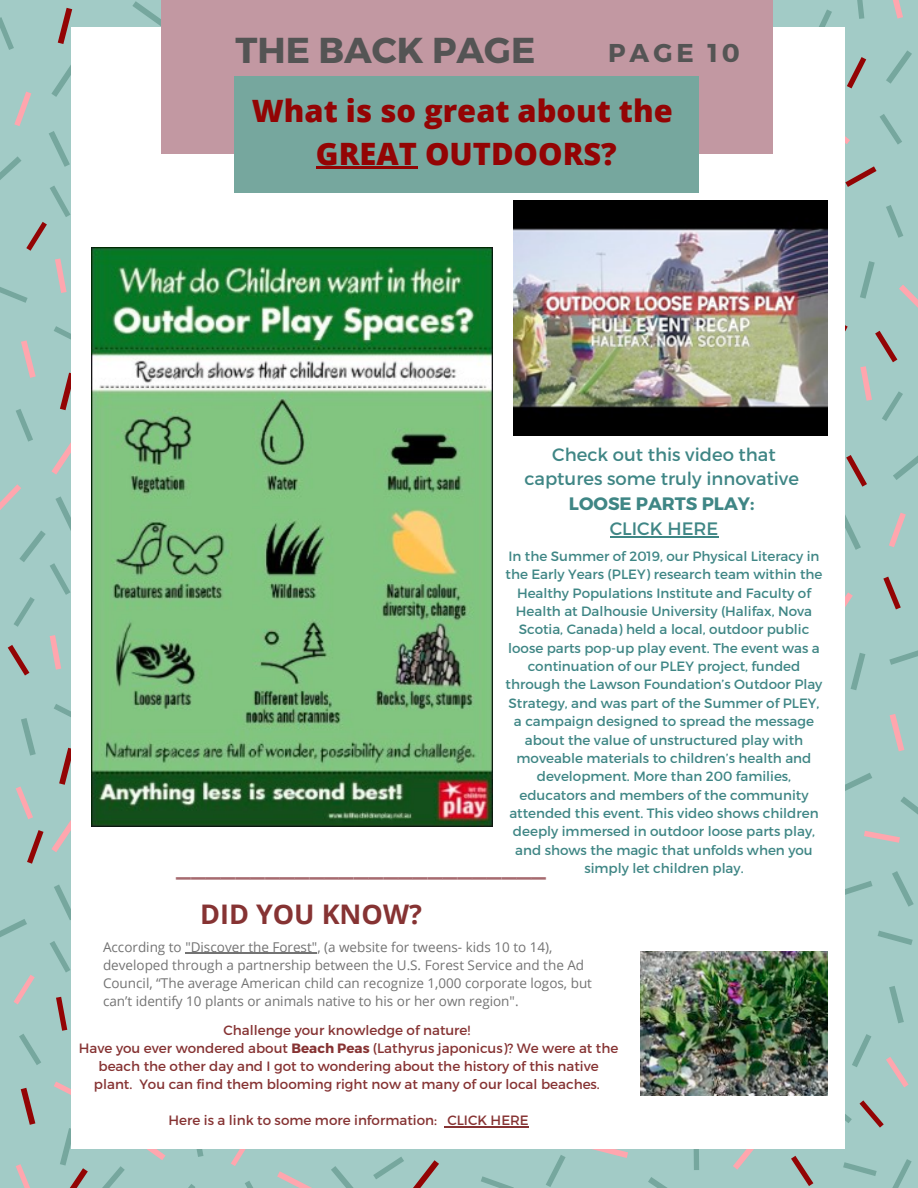
<style>
.page{position:relative;width:918px;height:1188px;background:#a2cbc6}
.page>*{position:absolute;margin:0;border:0;box-sizing:border-box;transform-origin:0 0}
.t1{font:700 36px "Open Sans";color:#a66a6f}
.t2{font:700 36px "Montserrat";color:#545454}
.t3{font:800 30.75px "Open Sans";color:#930404}
.t4{font:700 27px "Open Sans";color:#863333}
.t5{font:700 25.8px "Montserrat";letter-spacing:.15em;color:#545454}
.t6{font:18px/24.8px "Montserrat";color:#3f8685;text-align:center}
.t7{font:700 18px "Montserrat";color:#3f8685}
.t8{font:13.5px/18.3px "Montserrat";color:#3f8685;text-align:center}
.t9{font:13.5px/18px "Montserrat";color:#863333;text-align:center}
.t10{font:13.5px/18px "Open Sans";color:#737373}
.s1{font-weight:700}
</style>
<div class="page">
<svg style="left:55px;top:258px;width:12px;height:35px"></svg>
<svg style="left:21px;top:340px;width:15px;height:38px"></svg>
<svg style="left:50px;top:635px;width:11px;height:35px"></svg>
<svg style="left:51px;top:441px;width:21px;height:34px"></svg>
<svg style="left:890px;top:714px;width:14px;height:37px"></svg>
<svg style="left:845px;top:592px;width:8px;height:15px"></svg>
<svg style="left:889px;top:513px;width:17px;height:34px"></svg>
<svg style="left:899px;top:285px;width:19px;height:23px"></svg>
<svg style="left:592px;top:1149px;width:36px;height:9px"></svg>
<svg style="left:733px;top:1149px;width:21px;height:21px"></svg>
<svg style="left:14px;top:975px;width:21px;height:29px"></svg>
<svg style="left:51px;top:818px;width:21px;height:34px"></svg>
<svg style="left:16px;top:786px;width:17px;height:33px"></svg>
<svg style="left:277px;top:1171px;width:35px;height:17px"></svg>
<svg style="left:886px;top:1057px;width:23px;height:30px"></svg>
<svg style="left:54px;top:1082px;width:18px;height:19px"></svg>
<svg style="left:16px;top:1164px;width:14px;height:24px"></svg>
<svg style="left:147px;top:1149px;width:19px;height:11px"></svg>
<svg style="left:231px;top:1149px;width:15px;height:17px"></svg>
<svg style="left:845px;top:136px;width:5px;height:8px"></svg>
<svg style="left:893px;top:0;width:10px;height:19px"></svg>
<svg style="left:864px;top:831px;width:36px;height:12px"></svg>
<svg style="left:58px;top:8px;width:14px;height:36px"></svg>
<svg style="left:60px;top:373px;width:12px;height:37px"></svg>
<svg style="left:8px;top:645px;width:21px;height:31px"></svg>
<svg style="left:846px;top:455px;width:21px;height:32px"></svg>
<svg style="left:883px;top:577px;width:18px;height:32px"></svg>
<svg style="left:845px;top:325px;width:3px;height:6px"></svg>
<svg style="left:791px;top:1156px;width:22px;height:30px"></svg>
<svg style="left:59px;top:748px;width:13px;height:37px"></svg>
<svg style="left:56px;top:997px;width:11px;height:34px"></svg>
<svg style="left:27px;top:830px;width:17px;height:34px"></svg>
<svg style="left:413px;top:1160px;width:26px;height:28px"></svg>
<svg style="left:21px;top:1088px;width:14px;height:37px"></svg>
<svg style="left:860px;top:1100px;width:24px;height:28px"></svg>
<svg style="left:847px;top:57px;width:19px;height:31px"></svg>
<svg style="left:845px;top:166px;width:32px;height:21px"></svg>
<svg style="left:0;top:287px;width:28px;height:16px"></svg>
<svg style="left:132px;top:1px;width:29px;height:25px"></svg>
<svg style="left:845px;top:515px;width:16px;height:35px"></svg>
<svg style="left:648px;top:1177px;width:19px;height:11px"></svg>
<svg style="left:50px;top:941px;width:20px;height:31px"></svg>
<svg style="left:373px;top:1157px;width:31px;height:22px"></svg>
<svg style="left:852px;top:1034px;width:19px;height:33px"></svg>
<svg style="left:188px;top:1184px;width:7px;height:4px"></svg>
<svg style="left:819px;top:9px;width:13px;height:18px"></svg>
<svg style="left:880px;top:114px;width:22px;height:30px"></svg>
<svg style="left:892px;top:871px;width:22px;height:36px"></svg>
<svg style="left:0;top:63px;width:72px;height:188px"></svg>
<svg style="left:0;top:17px;width:14px;height:33px"></svg>
<svg style="left:0;top:484px;width:72px;height:143px"></svg>
<svg style="left:54px;top:326px;width:18px;height:20px"></svg>
<svg style="left:16px;top:409px;width:17px;height:33px"></svg>
<svg style="left:851px;top:653px;width:14px;height:37px"></svg>
<svg style="left:860px;top:331px;width:43px;height:90px"></svg>
<svg style="left:893px;top:455px;width:25px;height:25px"></svg>
<svg style="left:860px;top:261px;width:15px;height:38px"></svg>
<svg style="left:886px;top:205px;width:17px;height:33px"></svg>
<div style="left:694px;top:1136px;width:5px;height:34px;background:#76a79e"></div>
<svg style="left:546px;top:1155px;width:20px;height:32px"></svg>
<svg style="left:21px;top:718px;width:15px;height:38px"></svg>
<svg style="left:54px;top:885px;width:18px;height:35px"></svg>
<svg style="left:0;top:919px;width:27px;height:18px"></svg>
<svg style="left:19px;top:1034px;width:22px;height:31px"></svg>
<svg style="left:54px;top:704px;width:18px;height:20px"></svg>
<svg style="left:481px;top:1176px;width:33px;height:12px"></svg>
<svg style="left:331px;top:1166px;width:23px;height:22px"></svg>
<svg style="left:60px;top:1128px;width:28px;height:60px"></svg>
<svg style="left:892px;top:1159px;width:20px;height:29px"></svg>
<svg style="left:843px;top:1162px;width:34px;height:14px"></svg>
<svg style="left:889px;top:986px;width:15px;height:37px"></svg>
<svg style="left:845px;top:1114px;width:7px;height:9px"></svg>
<svg style="left:102px;top:1166px;width:23px;height:22px"></svg>
<svg style="left:245px;top:1181px;width:8px;height:7px"></svg>
<svg style="left:196px;top:1149px;width:7px;height:8px"></svg>
<svg style="left:886px;top:50px;width:26px;height:34px"></svg>
<svg style="left:857px;top:0;width:7px;height:19px"></svg>
<svg style="left:878px;top:931px;width:35px;height:14px"></svg>
<svg style="left:845px;top:881px;width:28px;height:14px"></svg>
<svg style="left:889px;top:650px;width:29px;height:15px"></svg>
<svg style="left:845px;top:773px;width:27px;height:18px"></svg>
<svg style="left:901px;top:797px;width:17px;height:18px"></svg>
<div style="left:72px;top:27px;width:773px;height:1122px;background:#fff"></div>
<div style="left:161px;top:0;width:612px;height:153px;background:#c298a2"></div>
<div style="left:234px;top:76px;width:465px;height:116px;background:#76a79e"></div>
<img style="left:641px;top:951px;width:187px;height:145px">
<img style="left:92px;top:247px;width:400px;height:580px">
<img style="left:514px;top:200px;width:314px;height:235px">
<hr style="left:610px;top:536px;width:108px;height:1px;background:#3f8685">
<svg style="left:444px;top:1126px;width:36px;height:2px"></svg>
<hr style="left:447px;top:1126px;width:82px;height:1px;background:#863333">
<hr style="left:185px;top:953px;width:132px;height:1px;background:#737373">
<hr style="left:316px;top:167px;width:101px;height:2px;background:#930404">
<p class="t2" style="left:236px;top:27px;width:301px">THE BACK PAGE</p>
<p class="t5" style="left:608px;top:36px;width:133px">PAGE 10</p>
<p class="t3" style="left:252px;top:89px;width:422px">What is so great about the</p>
<p class="t3" style="left:316px;top:132px;width:302px">GREAT OUTDOORS?</p>
<p class="t6" style="left:524px;top:441px;width:276px">Check out this video that captures some truly innovative</p>
<p class="t7" style="left:569px;top:492px;width:187px">LOOSE PARTS PLAY:</p>
<p class="t6" style="left:610px;top:515px;width:110px">CLICK HERE</p>
<p class="t8" style="left:506px;top:546px;width:318px">In the Summer of 2019, our Physical Literacy in the Early Years (PLEY) research team within the Healthy Populations Institute and Faculty of Health at Dalhousie University (Halifax, Nova Scotia, Canada) held a local, outdoor public loose parts pop-up play event. The event was a continuation of our PLEY project, funded through the Lawson Foundation’s Outdoor Play Strategy, and was part of the Summer of PLEY, a campaign designed to spread the message about the value of unstructured play with moveable materials to children’s health and development. More than 200 families, educators and members of the community attended this event. This video shows children deeply immersed in outdoor loose parts play, and shows the magic that unfolds when you simply let children play.</p>
<p class="t1" style="left:176px;top:836px;width:371px">_________________________</p>
<p class="t4" style="left:200px;top:895px;width:223px">DID YOU KNOW?</p>
<p class="t10" style="left:103px;top:938px;width:491px">According to "Discover the Forest", (a website for tweens- kids 10 to 14), developed through a partnership between the U.S. Forest Service and the Ad Council, “The average American child can recognize 1,000 corporate logos, but can’t identify 10 plants or animals native to his or her own region".</p>
<p class="t9" style="left:223px;top:1020px;width:248px">Challenge your knowledge of nature!</p>
<p class="t9" style="left:79px;top:1038px;width:541px">Have you ever wondered about <span class="s1">Beach Peas</span> (Lathyrus japonicus)? We were at the beach the other day and I got to wondering about the history of this native plant. You can find them blooming right now at many of our local beaches.</p>
<p class="t9" style="left:169px;top:1110px;width:362px">Here is a link to some more information: CLICK HERE</p>
</div>
